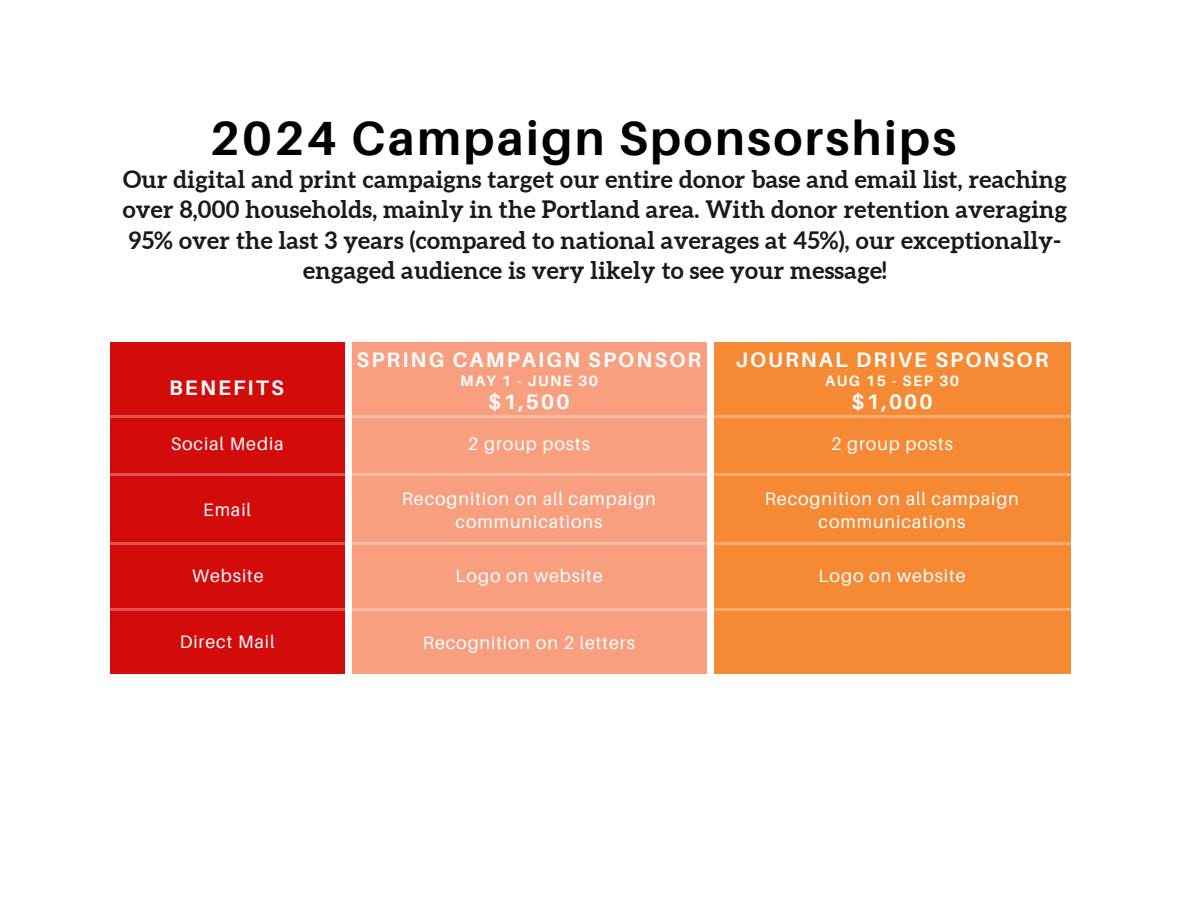
<style>
.page{position:relative;width:1188px;height:918px;background:#fff}
.page>*{position:absolute;margin:0;border:0;box-sizing:border-box;transform-origin:0 0}
.t1{font:700 48px "Aileron";letter-spacing:.05em;color:#000}
.t2{font:700 24px/30.3px "Aleo";letter-spacing:.015em;color:#191919;text-align:center}
.t3{font:700 21px "Aileron";letter-spacing:.1em;color:#fff}
.t4{font:18px/22.5px "Aileron";letter-spacing:.05em;color:#fff;text-align:center}
.t5{font:700 15px "Aileron";letter-spacing:.1em;color:#fff}
</style>
<div class="page">
<div style="left:110px;top:342px;width:234px;height:332px;background:#d40b0b"></div>
<div style="left:352px;top:342px;width:354px;height:332px;background:#f89f80"></div>
<div style="left:714px;top:342px;width:357px;height:332px;background:#f68934"></div>
<hr style="left:0;top:542px;width:1155px;height:2px;background:#fff">
<hr style="left:0;top:473px;width:1155px;height:3px;background:#fff">
<hr style="left:0;top:609px;width:1158px;height:2px;background:#fff">
<hr style="left:11px;top:415px;width:1177px;height:2px;background:#fff">
<h2 class="t1" style="left:210px;top:108px;width:748px">2024 Campaign Sponsorships</h2>
<h1 class="t2" style="left:123px;top:164px;width:946px">Our digital and print campaigns target our entire donor base and email list, reaching over 8,000 households, mainly in the Portland area. With donor retention averaging 95% over the last 3 years (compared to national averages at 45%), our exceptionally&shy;engaged audience is very likely to see your message!</h1>
<h4 class="t3" style="left:169px;top:374px;width:116px">BENEFITS</h4>
<h4 class="t4" style="left:171px;top:432px;width:115px">Social Media</h4>
<h4 class="t3" style="left:357px;top:346px;width:346px">SPRING CAMPAIGN SPONSOR</h4>
<h4 class="t5" style="left:460px;top:371px;width:140px">MAY 1 - JUNE 30</h4>
<h4 class="t3" style="left:488px;top:389px;width:83px">$1,500</h4>
<h4 class="t3" style="left:735px;top:346px;width:314px">JOURNAL DRIVE SPONSOR</h4>
<h4 class="t5" style="left:825px;top:371px;width:135px">AUG 15 - SEP 30</h4>
<h4 class="t3" style="left:851px;top:389px;width:83px">$1,000</h4>
<h3 class="t4" style="left:468px;top:432px;width:123px">2 group posts</h3>
<h3 class="t4" style="left:831px;top:432px;width:123px">2 group posts</h3>
<h4 class="t4" style="left:203px;top:499px;width:49px">Email</h4>
<h4 class="t4" style="left:402px;top:487px;width:256px">Recognition on all campaign communications</h4>
<h4 class="t4" style="left:765px;top:487px;width:256px">Recognition on all campaign communications</h4>
<h3 class="t4" style="left:192px;top:564px;width:73px">Website</h3>
<h4 class="t4" style="left:455px;top:564px;width:149px">Logo on website</h4>
<h4 class="t4" style="left:818px;top:564px;width:149px">Logo on website</h4>
<h4 class="t4" style="left:180px;top:630px;width:96px">Direct Mail</h4>
<p class="t4" style="left:423px;top:631px;width:213px">Recognition on 2 letters</p>
</div>
